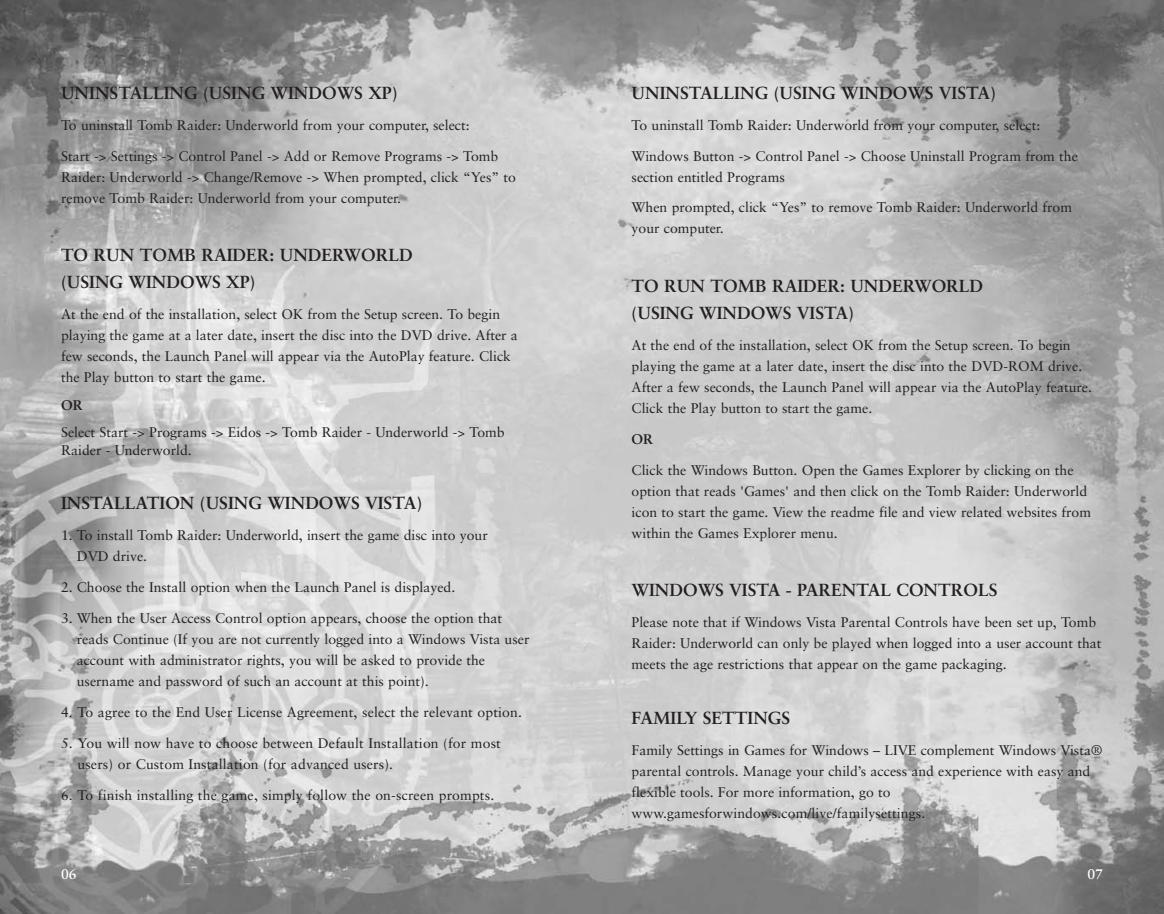
<style>
.page{position:relative;width:1164px;height:914px;background:#fff}
.page>*{position:absolute;margin:0;border:0;box-sizing:border-box;transform-origin:0 0}
.t1{font:700 17.5px/27.5px "Sabon";color:#231f20}
.t2{font:14px/21px "Sabon";color:#231f20}
.t3{font:700 14px "Sabon";color:#fff}
.t4{font:700 14px "Sabon";color:#231f20}
</style>
<div class="page">
<img style="left:0;top:0;width:1164px;height:914px">
<p class="t1" style="left:61px;top:80px;width:338px">UNINSTALLING (USING WINDOWS XP)</p>
<p class="t2" style="left:61px;top:115px;width:410px">To uninstall Tomb Raider: Underworld from your computer, select:</p>
<p class="t2" style="left:61px;top:146px;width:456px">Start -&gt; Settings -&gt; Control Panel -&gt; Add or Remove Programs -&gt; Tomb<br>Raider: Underworld -&gt; Change/Remove -&gt; When prompted, click “Yes” to remove Tomb Raider: Underworld from your computer.</p>
<p class="t1" style="left:61px;top:243px;width:353px">TO RUN TOMB RAIDER: UNDERWORLD (USING WINDOWS XP)</p>
<p class="t2" style="left:61px;top:305px;width:458px">At the end of the installation, select OK from the Setup screen. To begin playing the game at a later date, insert the disc into the DVD drive. After a few seconds, the Launch Panel will appear via the AutoPlay feature. Click the Play button to start the game.</p>
<p class="t4" style="left:61px;top:399px;width:23px">OR</p>
<p class="t2" style="left:61px;top:425px;width:445px;line-height:17.5px">Select Start -&gt; Programs -&gt; Eidos -&gt; Tomb Raider - Underworld -&gt; Tomb<br>Raider - Underworld.</p>
<p class="t1" style="left:61px;top:491px;width:363px">INSTALLATION (USING WINDOWS VISTA)</p>
<p class="t2" style="left:77px;top:526px;width:412px;text-indent:-16px">1. To install Tomb Raider: Underworld, insert the game disc into your<br>DVD drive.</p>
<p class="t2" style="left:61px;top:578px;width:396px">2. Choose the Install option when the Launch Panel is displayed.</p>
<p class="t2" style="left:77px;top:609px;width:454px;text-indent:-16px">3. When the User Access Control option appears, choose the option that reads Continue (If you are not currently logged into a Windows Vista user account with administrator rights, you will be asked to provide the username and password of such an account at this point).</p>
<p class="t2" style="left:61px;top:703px;width:462px">4. To agree to the End User License Agreement, select the relevant option.</p>
<p class="t2" style="left:77px;top:734px;width:425px;text-indent:-16px">5. You will now have to choose between Default Installation (for most users) or Custom Installation (for advanced users).</p>
<p class="t2" style="left:61px;top:786px;width:435px">6. To finish installing the game, simply follow the on-screen prompts.</p>
<p class="t1" style="left:631px;top:80px;width:366px">UNINSTALLING (USING WINDOWS VISTA)</p>
<p class="t2" style="left:631px;top:115px;width:410px">To uninstall Tomb Raider: Underworld from your computer, select:</p>
<p class="t2" style="left:631px;top:146px;width:448px">Windows Button -&gt; Control Panel -&gt; Choose Uninstall Program from the section entitled Programs</p>
<p class="t2" style="left:631px;top:198px;width:442px">When prompted, click “Yes” to remove Tomb Raider: Underworld from your computer.</p>
<p class="t1" style="left:631px;top:273px;width:353px">TO RUN TOMB RAIDER: UNDERWORLD (USING WINDOWS VISTA)</p>
<p class="t2" style="left:631px;top:336px;width:462px">At the end of the installation, select OK from the Setup screen. To begin playing the game at a later date, insert the disc into the DVD-ROM drive.<br>After a few seconds, the Launch Panel will appear via the AutoPlay feature.<br>Click the Play button to start the game.</p>
<p class="t4" style="left:631px;top:433px;width:23px">OR</p>
<p class="t2" style="left:631px;top:461px;width:461px">Click the Windows Button. Open the Games Explorer by clicking on the option that reads 'Games' and then click on the Tomb Raider: Underworld icon to start the game. View the readme file and view related websites from within the Games Explorer menu.</p>
<p class="t1" style="left:631px;top:578px;width:367px">WINDOWS VISTA - PARENTAL CONTROLS</p>
<p class="t2" style="left:631px;top:613px;width:471px">Please note that if Windows Vista Parental Controls have been set up, Tomb<br>Raider: Underworld can only be played when logged into a user account that meets the age restrictions that appear on the game packaging.</p>
<p class="t1" style="left:631px;top:706px;width:160px">FAMILY SETTINGS</p>
<p class="t2" style="left:631px;top:741px;width:472px">Family Settings in Games for Windows – LIVE complement Windows Vista® parental controls. Manage your child’s access and experience with easy and flexible tools. For more information, go to www.gamesforwindows.com/live/familysettings.</p>
<p class="t3" style="left:61px;top:868px;width:17px">06</p>
<p class="t3" style="left:1087px;top:868px;width:17px">07</p>
</div>
